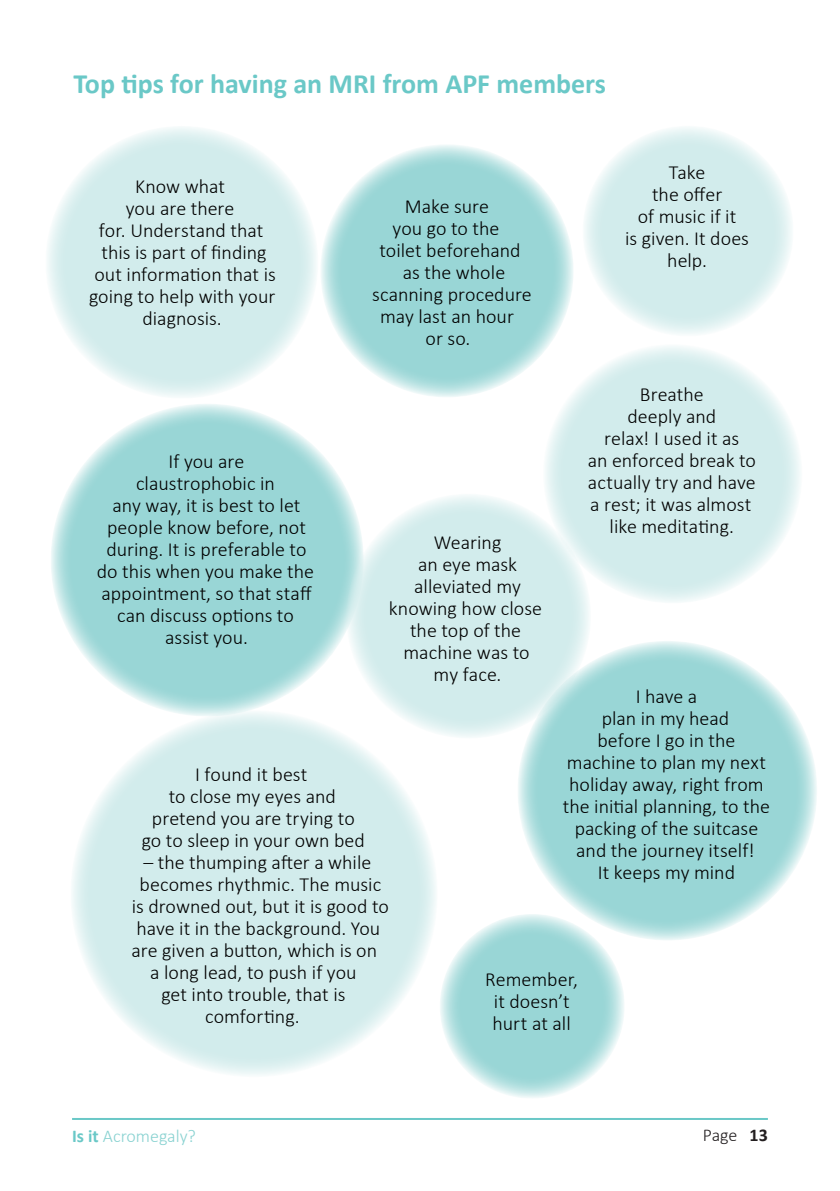
<style>
.page{position:relative;width:840px;height:1191px;background:#fff}
.page>*{position:absolute;margin:0;border:0;box-sizing:border-box;transform-origin:0 0}
.Sub_headings{font:700 28px "Calibri";color:#6ac8c7}
.Disclaimer_text{font:300 20px/22px "Calibri";color:#000;text-align:center}
.t1{font:300 18px "Calibri";color:#89d2d1}
.t2{font:300 18px "Calibri";color:#231f20}
.s1{font-weight:700;color:#6ac8c7}
.s2{font-weight:700}
</style>
<div class="page">
<hr style="left:72px;top:1118px;width:695px;height:2px;background:#6ac8c7">
<div style="left:45px;top:126px;width:273px;height:272px;background:#d2ecec;border-radius:50%"></div>
<svg style="left:320px;top:144px;width:253px;height:253px;background:#a4dada"></svg>
<svg style="left:51px;top:404px;width:312px;height:312px;background:#a0d9d9"></svg>
<div style="left:70px;top:710px;width:367px;height:367px;background:#d2ecec;border-radius:50%"></div>
<svg style="left:582px;top:126px;width:211px;height:210px;background:#d7eeee"></svg>
<div style="left:346px;top:494px;width:244px;height:244px;background:#d2ecec;border-radius:50%"></div>
<svg style="left:517px;top:641px;width:299px;height:299px;background:#a1d9d9"></svg>
<svg style="left:439px;top:914px;width:185px;height:184px;background:#a7dbdb"></svg>
<svg style="left:542px;top:344px;width:259px;height:259px;background:#d6eded"></svg>
<p class="Sub_headings" style="left:73px;top:64px;width:534px">Top tips for having an MRI from APF members</p>
<p class="Disclaimer_text" style="left:89px;top:175px;width:188px">Know what<br>you are there<br>for. Understand that this is part of finding out information that is going to help with your diagnosis.</p>
<p class="Disclaimer_text" style="left:405px;top:195px;width:85px">Make sure</p>
<p class="Disclaimer_text" style="left:392px;top:217px;width:108px">you go to the</p>
<p class="Disclaimer_text" style="left:379px;top:239px;width:142px">toilet beforehand</p>
<p class="Disclaimer_text" style="left:402px;top:261px;width:104px">as the whole</p>
<p class="Disclaimer_text" style="left:372px;top:283px;width:161px">scanning procedure</p>
<p class="Disclaimer_text" style="left:380px;top:305px;width:135px">may last an hour</p>
<p class="Disclaimer_text" style="left:425px;top:327px;width:46px">or so.</p>
<p class="Disclaimer_text" style="left:625px;top:161px;width:125px">Take<br>the offer<br>of music if it<br>is given. It does help.</p>
<p class="Disclaimer_text" style="left:97px;top:450px;width:219px">If you are<br>claustrophobic in<br>any way, it is best to let people know before, not during. It is preferable to do this when you make the appointment, so that staff can discuss options to assist you.</p>
<p class="Disclaimer_text" style="left:389px;top:531px;width:155px">Wearing<br>an eye mask alleviated my knowing how close the top of the machine was to my face.</p>
<p class="Disclaimer_text" style="left:587px;top:383px;width:170px">Breathe<br>deeply and<br>relax! I used it as<br>an enforced break to actually try and have a rest; it was almost like meditating.</p>
<p class="Disclaimer_text" style="left:142px;top:763px;width:225px">I found it best<br>to close my eyes and pretend you are trying to go to sleep in your own bed</p>
<p class="Disclaimer_text" style="left:143px;top:851px;width:229px">– the thumping after a while</p>
<p class="Disclaimer_text" style="left:139px;top:873px;width:243px">becomes rhythmic. The music</p>
<p class="Disclaimer_text" style="left:132px;top:895px;width:258px">is drowned out, but it is good to</p>
<p class="Disclaimer_text" style="left:136px;top:917px;width:245px">have it in the background. You</p>
<p class="Disclaimer_text" style="left:131px;top:939px;width:247px">are given a button, which is on</p>
<p class="Disclaimer_text" style="left:150px;top:961px;width:208px">a long lead, to push if you</p>
<p class="Disclaimer_text" style="left:161px;top:983px;width:185px">get into trouble, that is</p>
<p class="Disclaimer_text" style="left:205px;top:1005px;width:96px">comforting.</p>
<p class="Disclaimer_text" style="left:562px;top:684px;width:208px">I have a<br>plan in my head<br>before I go in the machine to plan my next holiday away, right from the initial planning, to the packing of the suitcase and the journey itself!<br>It keeps my mind</p>
<p class="Disclaimer_text" style="left:485px;top:968px;width:94px">Remember, it doesn’t hurt at all</p>
<p class="t1" style="left:72px;top:1124px;width:125px"><span class="s1">Is it</span> Acromegaly?</p>
<p class="t2" style="left:702px;top:1124px;width:66px">Page <span class="s2">13</span></p>
</div>
